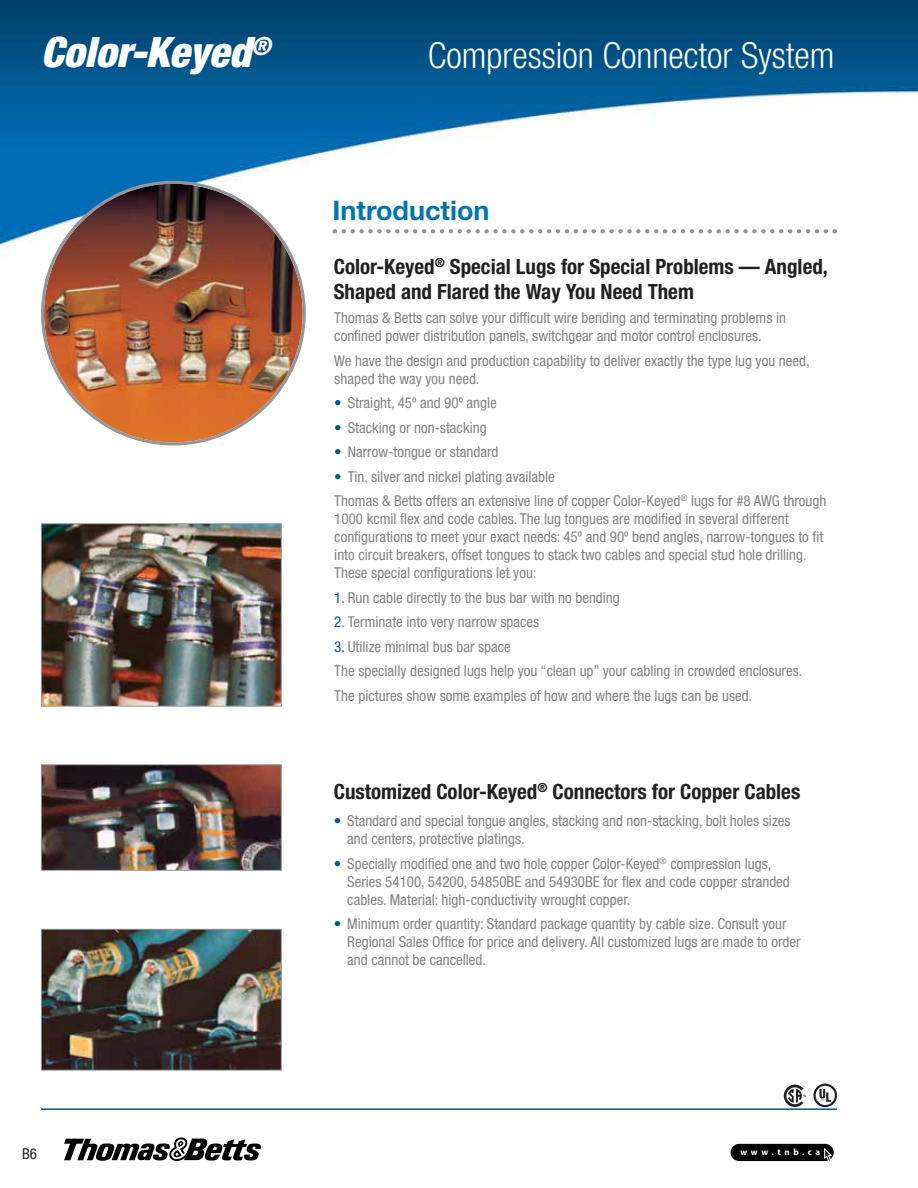
<style>
.page{position:relative;width:918px;height:1188px;background:#fff}
.page>*{position:absolute;margin:0;border:0;box-sizing:border-box;transform-origin:0 0}
.t1{font:italic 900 condensed 42px "Helvetica Neue LT Std";color:#fff}
.t2{font:300 condensed 36px "Helvetica Neue LT Std";color:#fff}
.t3{font:700 27px "Helvetica Neue LT Std";color:#0075b2}
.t4{font:700 condensed 21px/25.2px "Helvetica Neue LT Std";color:#231f20}
.t5{font:condensed 15px/18px "Helvetica Neue LT Std";color:#808285}
.t6{font:condensed 15px "Helvetica Neue LT Std";color:#231f20}
.t7{font:700 9px "Myriad Pro";letter-spacing:.4em;color:#fff}
.s1{color:#00578c}
</style>
<div class="page">
<img style="left:0;top:0;width:918px;height:259px">
<svg style="left:784px;top:1085px;width:22px;height:22px"></svg>
<svg style="left:813px;top:1084px;width:24px;height:23px"></svg>
<hr style="left:41px;top:1108px;width:796px;height:2px;background:#00578c">
<img style="left:43px;top:525px;width:237px;height:180px">
<div style="left:41px;top:523px;width:241px;height:184px;border:1px solid #939598"></div>
<img style="left:43px;top:766px;width:237px;height:103px">
<div style="left:41px;top:764px;width:241px;height:107px;border:1px solid #939598"></div>
<img style="left:43px;top:931px;width:237px;height:138px">
<div style="left:41px;top:929px;width:241px;height:142px;border:1px solid #939598"></div>
<img style="left:41px;top:181px;width:265px;height:265px">
<svg style="left:333px;top:229px;width:504px;height:5px"></svg>
<svg style="left:64px;top:1137px;width:197px;height:24px"></svg>
<div style="left:731px;top:1144px;width:103px;height:17px;background:#000;border-radius:9px"></div>
<svg style="left:824px;top:1149px;width:7px;height:12px"></svg>
<h1 class="t1" style="left:41px;top:37px;width:232px">Color-Keyed<sup>®</sup></h1>
<h2 class="t2" style="left:428px;top:34px;width:408px">Compression Connector System</h2>
<h3 class="t3" style="left:333px;top:201px;width:158px">Introduction</h3>
<h3 class="t4" style="left:334px;top:256px;width:496px">Color-Keyed<sup>®</sup> Special Lugs for Special Problems — Angled,<br>Shaped and Flared the Way You Need Them</h3>
<p class="t5" style="left:334px;top:311px;width:453px">Thomas &amp; Betts can solve your difficult wire bending and terminating problems in confined power distribution panels, switchgear and motor control enclosures.</p>
<p class="t5" style="left:334px;top:353px;width:477px">We have the design and production capability to deliver exactly the type lug you need, shaped the way you need.</p>
<p class="t5" style="left:334px;top:396px;width:164px"><span class="s1">•</span> Straight, 45º and 90º angle</p>
<p class="t5" style="left:334px;top:420px;width:154px"><span class="s1">•</span> Stacking or non-stacking</p>
<p class="t5" style="left:334px;top:445px;width:166px"><span class="s1">•</span> Narrow-tongue or standard</p>
<p class="t5" style="left:334px;top:466px;width:494px;line-height:24.5px"><span class="s1">•</span> Tin, silver and nickel plating available<br>Thomas &amp; Betts offers an extensive line of copper Color-Keyed<sup>®</sup> lugs for #8 AWG through</p>
<p class="t5" style="left:334px;top:512px;width:491px">1000 kcmil flex and code cables. The lug tongues are modified in several different configurations to meet your exact needs: 45º and 90º bend angles, narrow-tongues to fit into circuit breakers, offset tongues to stack two cables and special stud hole drilling.<br>These special configurations let you:</p>
<p class="t5" style="left:334px;top:590px;width:287px"><span class="s1">1.</span> Run cable directly to the bus bar with no bending</p>
<p class="t5" style="left:334px;top:615px;width:207px"><span class="s1">2</span>. Terminate into very narrow spaces</p>
<p class="t5" style="left:334px;top:636px;width:470px;line-height:24.5px"><span class="s1">3.</span> Utilize minimal bus bar space<br>The specially designed lugs help you “clean up” your cabling in crowded enclosures.<br>The pictures show some examples of how and where the lugs can be used.</p>
<h3 class="t4" style="left:334px;top:781px;width:468px">Customized Color-Keyed<sup>®</sup> Connectors for Copper Cables</h3>
<p class="t5" style="left:347px;top:814px;width:445px;text-indent:-14px"><span class="s1">•</span> Standard and special tongue angles, stacking and non-stacking, bolt holes sizes and centers, protective platings.</p>
<p class="t5" style="left:347px;top:856px;width:444px;text-indent:-13px"><span class="s1">•</span> Specially modified one and two hole copper Color-Keyed<sup>®</sup> compression lugs,<br>Series 54100, 54200, 54850BE and 54930BE for flex and code copper stranded cables. Material: high-conductivity wrought copper.</p>
<p class="t5" style="left:347px;top:917px;width:455px;text-indent:-14px"><span class="s1">•</span> Minimum order quantity: Standard package quantity by cable size. Consult your<br>Regional Sales Office for price and delivery. All customized lugs are made to order and cannot be cancelled.</p>
<p class="t6" style="left:22px;top:1148px;width:16px">B6</p>
<p class="t7" style="left:740px;top:1147px;width:81px">www.tnb.ca</p>
</div>
